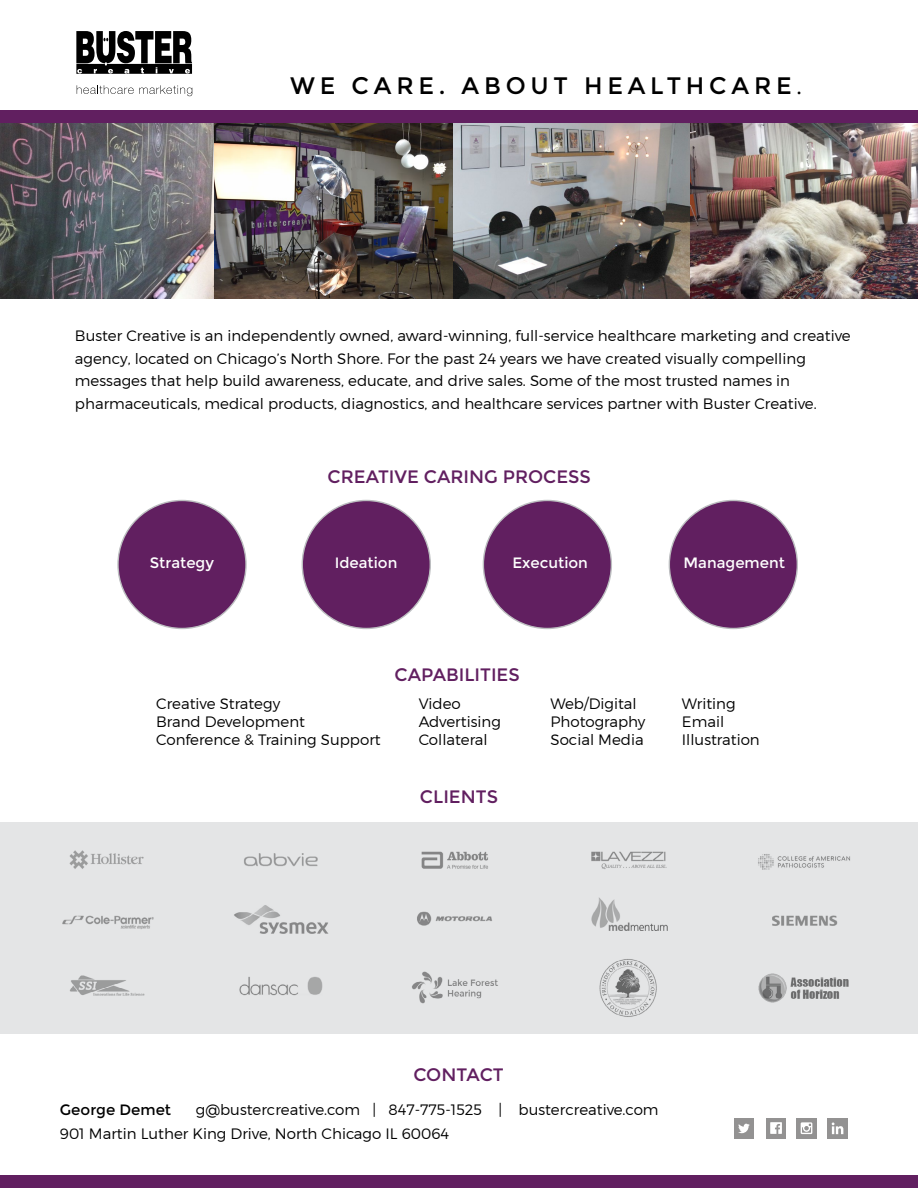
<style>
.page{position:relative;width:918px;height:1188px;background:#fff}
.page>*{position:absolute;margin:0;border:0;box-sizing:border-box;transform-origin:0 0}
.t1{font:23.85px "Montserrat";letter-spacing:.2em;color:#000}
.t2{font:18px "Montserrat";color:#611f60}
.t3{font:300 15px/22.5px "Montserrat";color:#000}
.t4{font:15px "Montserrat";color:#fff}
.t5{font:15px "Montserrat";color:#000}
.s1{font-family:"Minion Pro"}
</style>
<div class="page">
<div style="left:0;top:822px;width:918px;height:212px;background:#e4e5e6"></div>
<img style="left:690px;top:123px;width:228px;height:175px">
<img style="left:0;top:123px;width:214px;height:175px">
<img style="left:453px;top:123px;width:237px;height:175px">
<img style="left:214px;top:123px;width:239px;height:175px">
<div style="left:118px;top:500px;width:128px;height:128px;background:#611f60;border-radius:50%"></div>
<div style="left:302px;top:500px;width:128px;height:128px;background:#611f60;border-radius:50%"></div>
<div style="left:483px;top:500px;width:128px;height:128px;background:#611f60;border-radius:50%"></div>
<div style="left:669px;top:500px;width:128px;height:128px;background:#611f60;border-radius:50%"></div>
<svg style="left:76px;top:31px;width:116px;height:43px"></svg>
<svg style="left:77px;top:85px;width:115px;height:11px"></svg>
<img style="left:69px;top:850px;width:75px;height:19px">
<img style="left:62px;top:915px;width:92px;height:14px">
<img style="left:70px;top:975px;width:75px;height:21px">
<img style="left:244px;top:853px;width:74px;height:13px">
<img style="left:234px;top:905px;width:95px;height:29px">
<img style="left:239px;top:977px;width:84px;height:19px">
<img style="left:421px;top:851px;width:67px;height:18px">
<img style="left:417px;top:911px;width:75px;height:15px">
<img style="left:412px;top:971px;width:86px;height:33px">
<img style="left:591px;top:851px;width:76px;height:18px">
<img style="left:591px;top:897px;width:77px;height:34px">
<img style="left:599px;top:959px;width:58px;height:58px">
<img style="left:758px;top:854px;width:92px;height:16px">
<img style="left:772px;top:915px;width:66px;height:11px">
<img style="left:758px;top:973px;width:91px;height:30px">
<div style="left:0;top:1175px;width:918px;height:13px;background:#611f60"></div>
<div style="left:0;top:110px;width:918px;height:13px;background:#611f60"></div>
<div style="left:734px;top:1118px;width:20px;height:21px;background:#939292"></div>
<svg style="left:738px;top:1124px;width:12px;height:9px"></svg>
<svg style="left:766px;top:1138px;width:20px;height:1px"></svg>
<div style="left:766px;top:1118px;width:20px;height:20px;background:#939292"></div>
<svg style="left:770px;top:1122px;width:12px;height:12px"></svg>
<div style="left:827px;top:1118px;width:21px;height:21px;background:#939292"></div>
<svg style="left:832px;top:1122px;width:11px;height:12px"></svg>
<div style="left:796px;top:1118px;width:21px;height:21px;background:#939292"></div>
<svg style="left:801px;top:1122px;width:11px;height:12px"></svg>
<p class="t1" style="left:290px;top:71px;width:513px">WE CARE. ABOUT HEALTHCARE<span class="s1">.</span></p>
<p class="t3" style="left:75px;top:325px;width:777px">Buster Creative is an independently owned, award-winning, full-service healthcare marketing and creative agency, located on Chicago’s North Shore. For the past 24 years we have created visually compelling messages that help build awareness, educate, and drive sales. Some of the most trusted names in pharmaceuticals, medical products, diagnostics, and healthcare services partner with Buster Creative.</p>
<p class="t2" style="left:328px;top:466px;width:265px">CREATIVE CARING PROCESS</p>
<p class="t4" style="left:150px;top:554px;width:66px">Strategy</p>
<p class="t4" style="left:335px;top:554px;width:64px">Ideation</p>
<p class="t4" style="left:512px;top:554px;width:77px">Execution</p>
<p class="t4" style="left:683px;top:554px;width:103px">Management</p>
<p class="t3" style="left:156px;top:693px;width:125px">Creative Strategy</p>
<p class="t3" style="left:156px;top:711px;width:150px">Brand Development</p>
<p class="t3" style="left:156px;top:729px;width:226px">Conference &amp; Training Support</p>
<p class="t2" style="left:394px;top:664px;width:127px">CAPABILITIES</p>
<p class="t3" style="left:419px;top:693px;width:44px">Video</p>
<p class="t3" style="left:419px;top:711px;width:84px">Advertising</p>
<p class="t3" style="left:419px;top:729px;width:71px">Collateral</p>
<p class="t2" style="left:420px;top:787px;width:80px">CLIENTS</p>
<p class="t3" style="left:551px;top:693px;width:88px">Web/Digital</p>
<p class="t3" style="left:551px;top:711px;width:96px">Photography</p>
<p class="t3" style="left:551px;top:729px;width:95px">Social Media</p>
<p class="t3" style="left:682px;top:693px;width:55px">Writing</p>
<p class="t3" style="left:682px;top:711px;width:44px">Email</p>
<p class="t3" style="left:682px;top:729px;width:79px">Illustration</p>
<p class="t2" style="left:413px;top:1064px;width:92px">CONTACT</p>
<p class="t5" style="left:60px;top:1101px;width:113px">George Demet</p>
<p class="t3" style="left:196px;top:1098px;width:464px">g@bustercreative.com | 847-775-1525 | bustercreative.com</p>
<p class="t3" style="left:60px;top:1122px;width:391px">901 Martin Luther King Drive, North Chicago IL 60064</p>
</div>
